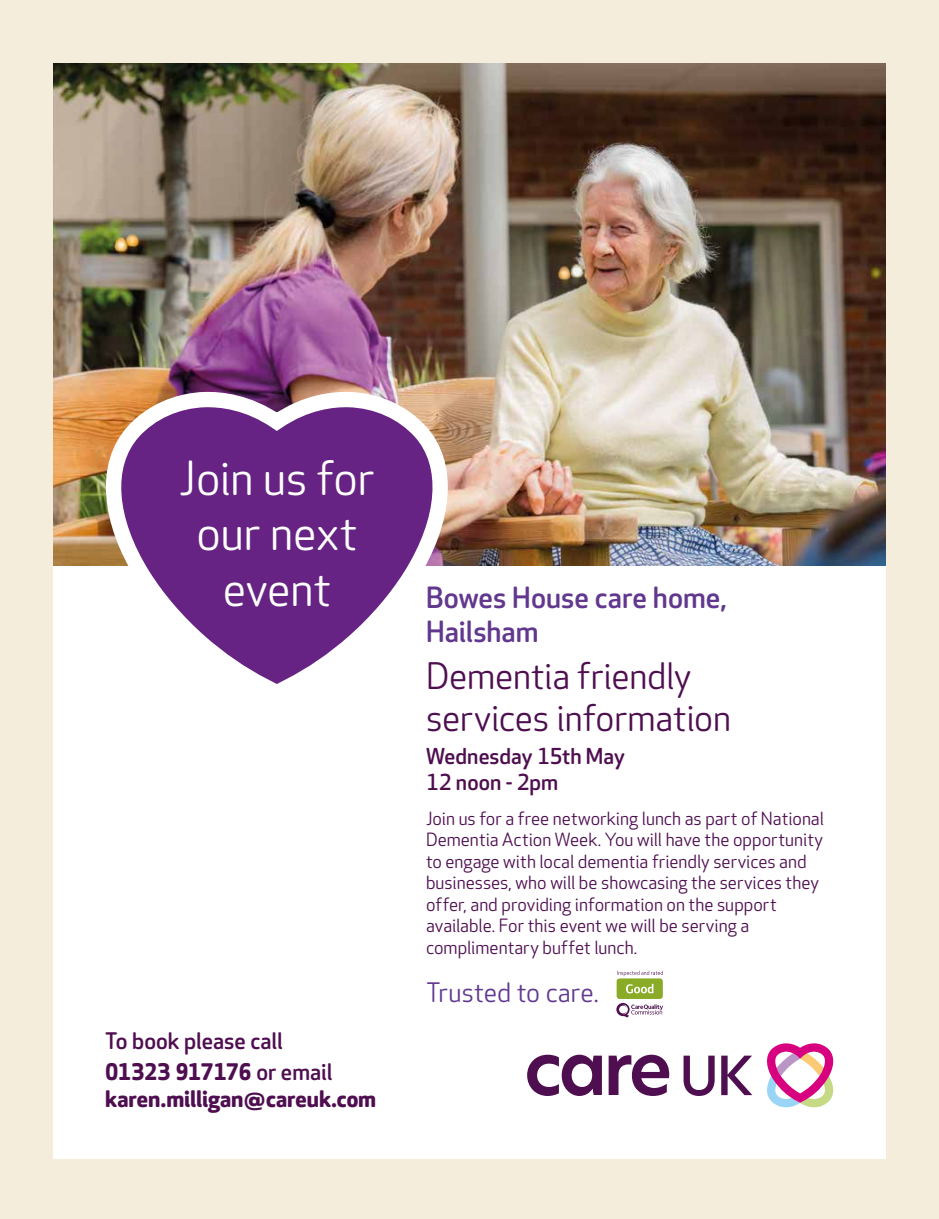
<style>
.page{position:relative;width:939px;height:1219px;background:#f4eddc}
.page>*{position:absolute;margin:0;border:0;box-sizing:border-box;transform-origin:0 0}
.t1{font:46px/55.2px "Apex Rounded";letter-spacing:-.005em;color:#fff;text-align:center}
.t2{font:35.75px/43px "Apex Rounded";letter-spacing:-.005em;color:#4e0e50}
.t3{font:500 28.62px/34.4px "Apex Rounded";color:#62388e}
.t4{font:26.25px "Apex Rounded";color:#62388e}
.t5{font:500 22.38px/30.8px "Apex Rounded";color:#4e0e50}
.t6{font:700 22.38px "Apex Rounded";color:#4e0e50}
.t7{font:500 21.5px/25.8px "Apex Rounded";color:#4e0e50}
.t8{font:17.88px/21.5px "Apex Rounded";color:#4e0e50}
.s1{font-weight:700}
</style>
<div class="page">
<div style="left:53px;top:64px;width:833px;height:1095px;background:#fff"></div>
<img style="left:53px;top:64px;width:833px;height:502px">
<svg style="left:527px;top:1055px;width:75px;height:41px"></svg>
<svg style="left:609px;top:1055px;width:60px;height:41px"></svg>
<svg style="left:684px;top:1056px;width:31px;height:40px"></svg>
<svg style="left:721px;top:1056px;width:31px;height:39px"></svg>
<svg style="left:767px;top:1043px;width:66px;height:64px"></svg>
<svg style="left:82px;top:383px;width:385px;height:301px"></svg>
<div style="left:617px;top:978px;width:46px;height:21px;background:#8aab27;border-radius:3px"></div>
<svg style="left:626px;top:984px;width:27px;height:9px"></svg>
<svg style="left:616px;top:1003px;width:47px;height:15px"></svg>
<svg style="left:617px;top:971px;width:46px;height:5px"></svg>
<h1 class="t1" style="left:179px;top:452px;width:197px">Join us for our next event</h1>
<p class="t5" style="left:105px;top:1026px;width:229px">To book please call<br><span class="s1">01323 917176</span> or email</p>
<p class="t6" style="left:105px;top:1085px;width:272px">karen.milligan@careuk.com</p>
<h3 class="t3" style="left:426px;top:581px;width:302px">Bowes House care home,<br>Hailsham</h3>
<h2 class="t2" style="left:426px;top:655px;width:306px">Dementia friendly services information</h2>
<p class="t7" style="left:426px;top:744px;width:200px">Wednesday 15th May<br>12 noon - 2pm</p>
<p class="t8" style="left:426px;top:808px;width:399px">Join us for a free networking lunch as part of National Dementia Action Week. You will have the opportunity to engage with local dementia friendly services and businesses, who will be showcasing the services they offer, and providing information on the support available. For this event we will be serving a complimentary buffet lunch.</p>
<h3 class="t4" style="left:426px;top:978px;width:174px">Trusted to care.</h3>
</div>
